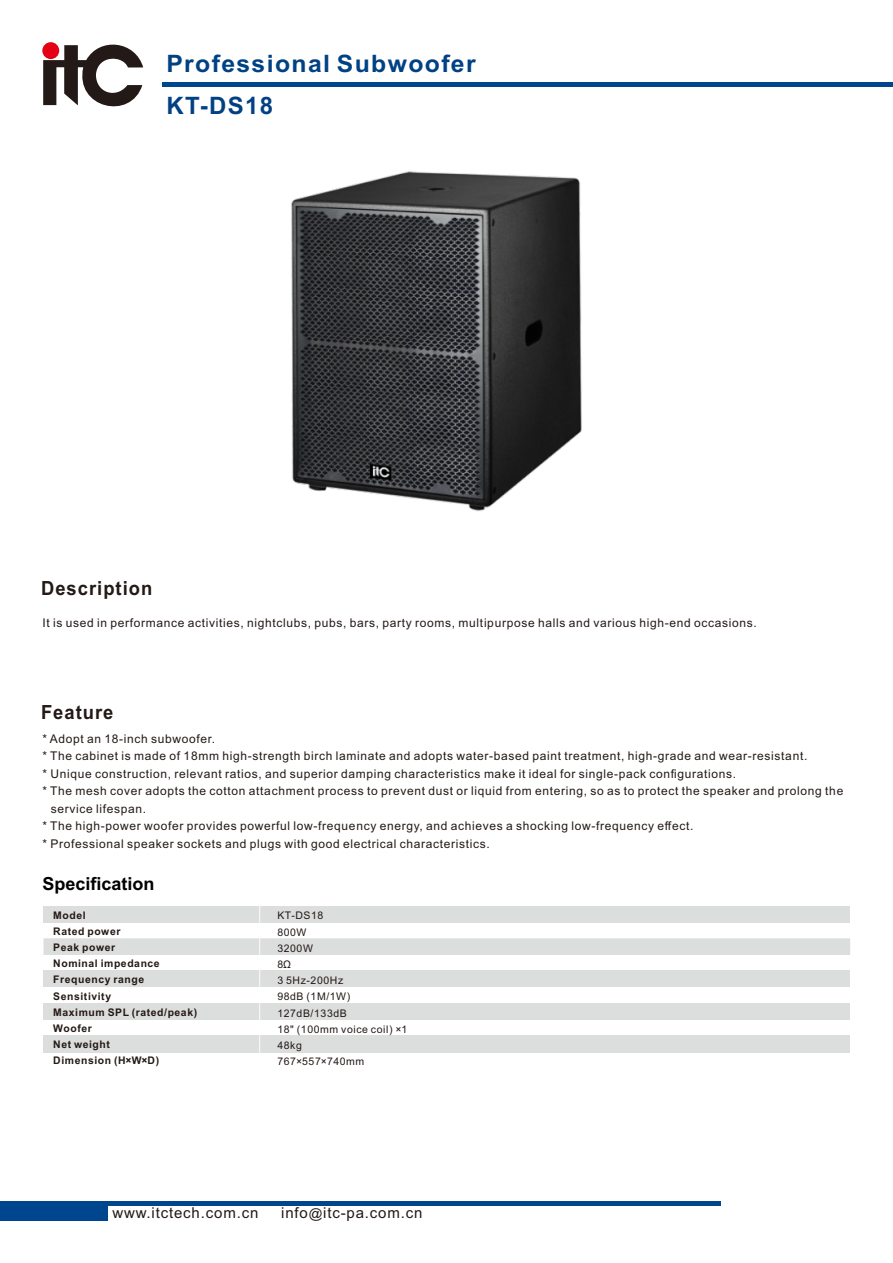
<style>
.page{position:relative;width:893px;height:1263px;background:#fff}
.page>*{position:absolute;margin:0;border:0;box-sizing:border-box;transform-origin:0 0}
.t1{font:700 24px/42.5px "Arial";letter-spacing:.055em;color:#004184}
.t2{font:700 19.5px "Arial";letter-spacing:.055em;color:#231916;scale:.94 1}
.t3{font:700 18px "Arial";color:#000}
.t4{font:15px "Arial";letter-spacing:.055em;color:#231916}
.t5{font:12px "Arial";letter-spacing:.055em;color:#231916}
.t6{font:700 10.5px/16.2px "Arial";letter-spacing:.055em;color:#231916}
.t7{font:10.5px/16.2px "Arial";letter-spacing:.055em;color:#231916}
.s1{font-size:13.5px}
</style>
<div class="page">
<hr style="left:0;top:1202px;width:720px;height:4px;background:#00468e">
<div style="left:0;top:1202px;width:108px;height:18px;background:#00468e"></div>
<hr style="left:163px;top:82px;width:730px;height:4px;background:#00468e">
<svg style="left:43px;top:42px;width:100px;height:65px"></svg>
<div style="left:44px;top:970px;width:806px;height:17px;background:#dcdddd"></div>
<div style="left:44px;top:1003px;width:806px;height:16px;background:#dcdddd"></div>
<div style="left:44px;top:1035px;width:806px;height:17px;background:#dcdddd"></div>
<div style="left:44px;top:906px;width:806px;height:17px;background:#dcdddd"></div>
<div style="left:44px;top:938px;width:806px;height:17px;background:#dcdddd"></div>
<hr style="left:259px;top:882px;width:1px;height:247px;background:#fff">
<img style="left:291px;top:171px;width:291px;height:340px">
<h1 class="t1" style="left:166px;top:44px;width:311px">Professional Subwoofer<br>KT-DS18</h1>
<h2 class="t2" style="left:41px;top:581px;width:120px">Description</h2>
<p class="t5" style="left:42px;top:618px;width:716px">It is used in performance activities, nightclubs, pubs, bars, party rooms, multipurpose halls and various high-end occasions.</p>
<h2 class="t2" style="left:41px;top:705px;width:79px">Feature</h2>
<p class="t5" style="left:42px;top:734px;width:174px">* Adopt an 18-inch subwoofer.</p>
<p class="t5" style="left:42px;top:752px;width:766px">* The cabinet is made of 18mm high-strength birch laminate and adopts water-based paint treatment, high-grade and wear-resistant.</p>
<p class="t5" style="left:42px;top:769px;width:695px">* Unique construction, relevant ratios, and superior damping characteristics make it ideal for single-pack configurations.</p>
<p class="t5" style="left:42px;top:786px;width:802px">* The mesh cover adopts the cotton attachment process to prevent dust or liquid from entering, so as to protect the speaker and prolong the</p>
<p class="t5" style="left:51px;top:804px;width:97px">service lifespan.</p>
<p class="t5" style="left:42px;top:821px;width:652px">* The high-power woofer provides powerful low-frequency energy, and achieves a shocking low-frequency effect.</p>
<p class="t5" style="left:42px;top:839px;width:449px">* Professional speaker sockets and plugs with good electrical characteristics.</p>
<h3 class="t3" style="left:42px;top:877px;width:114px">Specification</h3>
<p class="t6" style="left:53px;top:908px;width:145px">Model<br>Rated power<br>Peak power<br>Nominal impedance<br>Frequency range<br>Sensitivity<br>Maximum SPL (rated/peak)<br>Woofer<br>Net weight<br>Dimension (H×W×D)</p>
<p class="t7" style="left:277px;top:908px;width:132px">KT-DS18<br>800W<br>3200W<br>8Ω<br>3 5Hz-200Hz<br>98dB (1M/1W)<br>127dB/133dB<br>18" (100mm voice coil) ×1<br>48kg<br>767×557×740mm</p>
<p class="t4" style="left:112px;top:1207px;width:147px">www.itctech.com.cn</p>
<p class="t4" style="left:281px;top:1207px;width:143px">info<span class="s1">@</span>itc-pa.com.cn</p>
</div>
